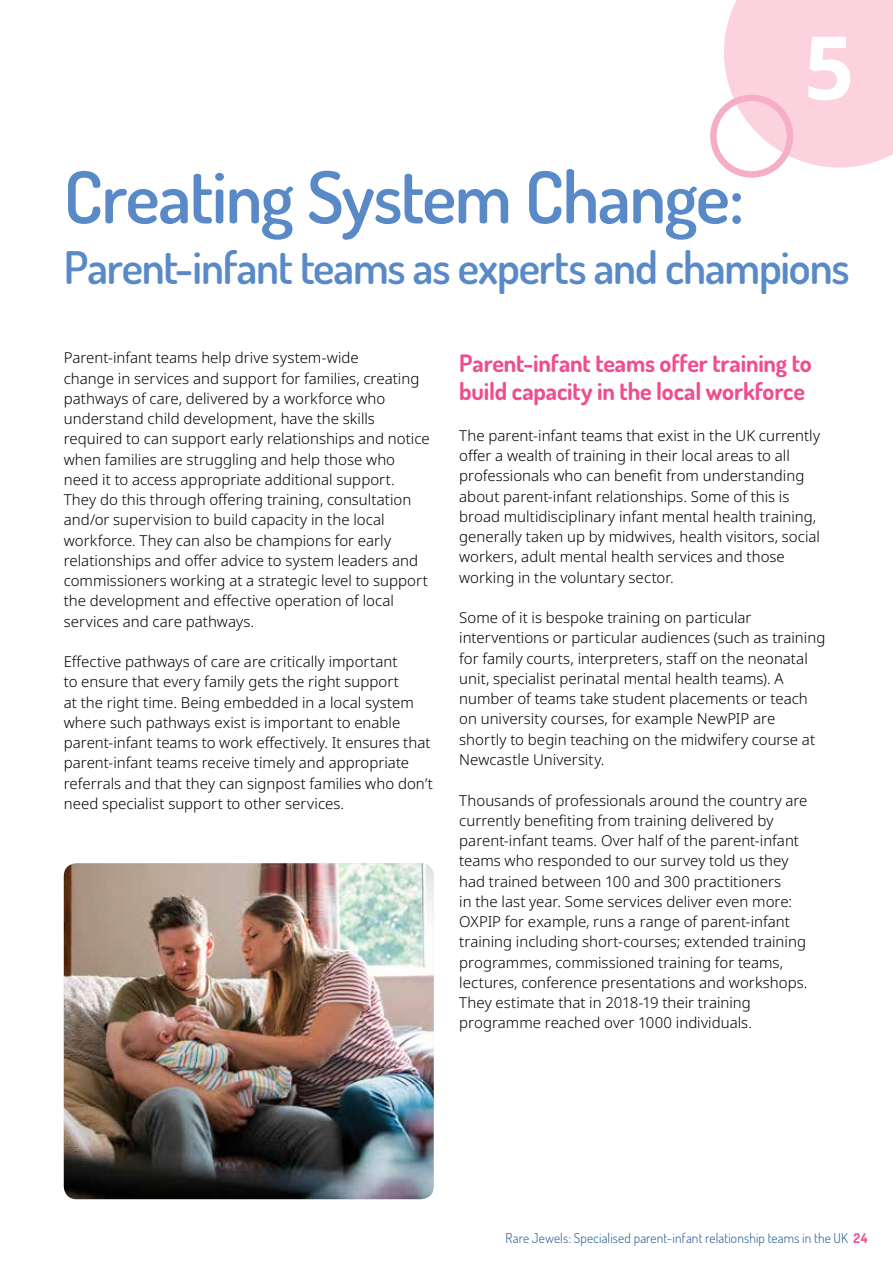
<style>
.page{position:relative;width:893px;height:1263px;background:#fff}
.page>*{position:absolute;margin:0;border:0;box-sizing:border-box;transform-origin:0 0}
.t1{font:700 87.9px "Noto Sans";color:#fff}
.t2{font:600 72px "Dosis";letter-spacing:-.025em;color:#5989c7}
.t3{font:600 45px "Dosis";letter-spacing:-.025em;color:#5989c7}
.t4{font:700 24px/28.5px "Dosis";letter-spacing:-.01em;color:#ef4d8f}
.t5{font:300 15px/20.2px "Noto Sans";color:#000}
.t6{font:300 13.5px "Dosis";letter-spacing:.01em;color:#1d548d}
.s1{font-weight:700;color:#ef4d8f}
</style>
<div class="page">
<svg style="left:724px;top:0;width:169px;height:167px;background:#fbd6e0"></svg>
<div style="left:710px;top:95px;width:83px;height:83px;border:6px solid #f6adc8;border-radius:50%"></div>
<img style="left:64px;top:863px;width:370px;height:336px">
<h1 class="t1" style="left:804px;top:6px;width:52px">5</h1>
<h2 class="t2" style="left:64px;top:150px;width:682px">Creating System Change:</h2>
<h3 class="t3" style="left:64px;top:238px;width:787px">Parent-infant teams as experts and champions</h3>
<p class="t5" style="left:64px;top:348px;width:367px">Parent-infant teams help drive system-wide<br>change in services and support for families, creating pathways of care, delivered by a workforce who understand child development, have the skills required to can support early relationships and notice when families are struggling and help those who need it to access appropriate additional support.<br>They do this through offering training, consultation and/or supervision to build capacity in the local workforce. They can also be champions for early relationships and offer advice to system leaders and commissioners working at a strategic level to support the development and effective operation of local services and care pathways.</p>
<p class="t5" style="left:64px;top:652px;width:371px">Effective pathways of care are critically important<br>to ensure that every family gets the right support<br>at the right time. Being embedded in a local system where such pathways exist is important to enable parent-infant teams to work effectively. It ensures that parent-infant teams receive timely and appropriate referrals and that they can signpost families who don’t need specialist support to other services.</p>
<h3 class="t4" style="left:459px;top:348px;width:354px">Parent-infant teams offer training to build capacity in the local workforce</h3>
<p class="t5" style="left:459px;top:426px;width:362px">The parent-infant teams that exist in the UK currently offer a wealth of training in their local areas to all professionals who can benefit from understanding about parent-infant relationships. Some of this is broad multidisciplinary infant mental health training, generally taken up by midwives, health visitors, social workers, adult mental health services and those working in the voluntary sector.</p>
<p class="t5" style="left:459px;top:608px;width:368px">Some of it is bespoke training on particular interventions or particular audiences (such as training for family courts, interpreters, staff on the neonatal unit, specialist perinatal mental health teams). A number of teams take student placements or teach on university courses, for example NewPIP are shortly to begin teaching on the midwifery course at Newcastle University.</p>
<p class="t5" style="left:459px;top:790px;width:350px">Thousands of professionals around the country are currently benefiting from training delivered by parent-infant teams. Over half of the parent-infant teams who responded to our survey told us they had trained between 100 and 300 practitioners<br>in the last year. Some services deliver even more:<br>OXPIP for example, runs a range of parent-infant training including short-courses; extended training programmes, commissioned training for teams, lectures, conference presentations and workshops.<br>They estimate that in 2018-19 their training programme reached over 1000 individuals.</p>
<p class="t6" style="left:505px;top:1229px;width:364px">Rare Jewels: Specialised parent-infant relationship teams in the UK <span class="s1">24</span></p>
</div>
